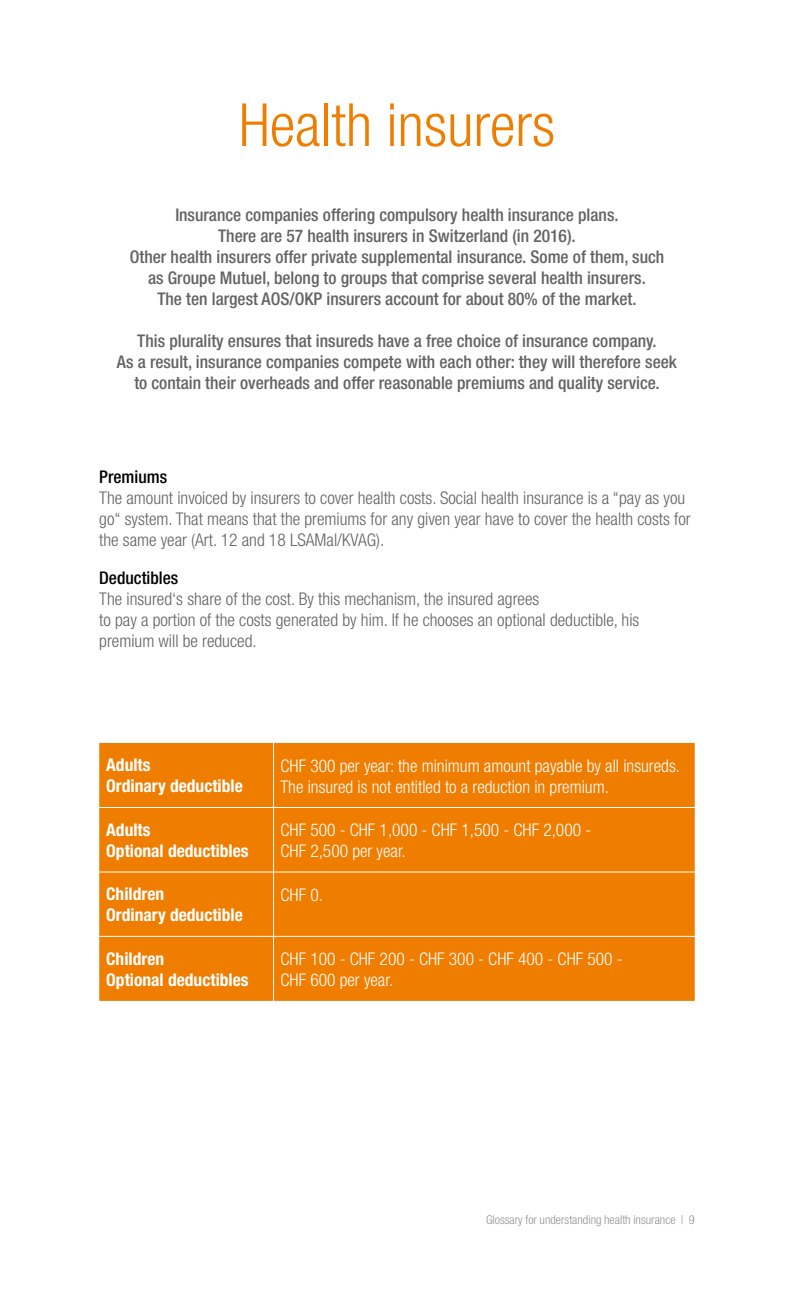
<style>
.page{position:relative;width:794px;height:1290px;background:#fff}
.page>*{position:absolute;margin:0;border:0;box-sizing:border-box;transform-origin:0 0}
.t1{font:300 condensed 59.5px "Helvetica Neue LT";color:#ef7d00}
.t2{font:500 condensed 17.5px/21px "Helvetica Neue LT";color:#646363;text-align:center}
.t3{font:300 condensed 17.5px/21px "Helvetica Neue LT";color:#646363}
.t4{font:300 condensed 17.5px/21px "Helvetica Neue LT";color:#fff}
.t5{font:700 condensed 17.5px/21px "Helvetica Neue LT";color:#fff}
.t6{font:500 condensed 17.5px "Helvetica Neue LT";color:#000}
.t7{font:300 condensed 12.25px "Helvetica Neue LT";color:#929292}
</style>
<div class="page">
<div style="left:99px;top:743px;width:595px;height:258px;background:#ef7d00"></div>
<hr style="left:273px;top:743px;width:1px;height:64px;background:#fff">
<hr style="left:99px;top:807px;width:174px;height:1px;background:#fff">
<hr style="left:273px;top:807px;width:421px;height:1px;background:#fff">
<hr style="left:273px;top:808px;width:1px;height:63px;background:#fff">
<hr style="left:99px;top:871px;width:174px;height:1px;background:#fff">
<hr style="left:273px;top:871px;width:421px;height:1px;background:#fff">
<hr style="left:273px;top:872px;width:1px;height:64px;background:#fff">
<hr style="left:99px;top:936px;width:174px;height:1px;background:#fff">
<hr style="left:273px;top:936px;width:421px;height:1px;background:#fff">
<hr style="left:273px;top:937px;width:1px;height:64px;background:#fff">
<h1 class="t1" style="left:239px;top:91px;width:318px">Health insurers</h1>
<p class="t2" style="left:130px;top:204px;width:536px">Insurance companies offering compulsory health insurance plans.<br>There are 57 health insurers in Switzerland (in 2016).<br>Other health insurers offer private supplemental insurance. Some of them, such as Groupe Mutuel, belong to groups that comprise several health insurers.<br>The ten largest AOS/OKP insurers account for about 80% of the market.</p>
<p class="t2" style="left:117px;top:330px;width:561px">This plurality ensures that insureds have a free choice of insurance company.<br>As a result, insurance companies compete with each other: they will therefore seek to contain their overheads and offer reasonable premiums and quality service.</p>
<p class="t6" style="left:99px;top:466px;width:69px">Premiums</p>
<p class="t3" style="left:99px;top:487px;width:593px">The amount invoiced by insurers to cover health costs. Social health insurance is a “pay as you go“ system. That means that the premiums for any given year have to cover the health costs for the same year (Art. 12 and 18 LSAMal/KVAG).</p>
<p class="t6" style="left:99px;top:567px;width:81px">Deductibles</p>
<p class="t3" style="left:99px;top:588px;width:541px">The insured‘s share of the cost. By this mechanism, the insured agrees<br>to pay a portion of the costs generated by him. If he chooses an optional deductible, his premium will be reduced.</p>
<p class="t5" style="left:106px;top:754px;width:138px">Adults<br>Ordinary deductible</p>
<p class="t4" style="left:280px;top:755px;width:401px">CHF 300 per year: the minimum amount payable by all insureds.<br>The insured is not entitled to a reduction in premium.</p>
<p class="t5" style="left:106px;top:819px;width:144px">Adults<br>Optional deductibles</p>
<p class="t4" style="left:280px;top:819px;width:312px">CHF 500 - CHF 1,000 - CHF 1,500 - CHF 2,000 -<br>CHF 2,500 per year.</p>
<p class="t5" style="left:106px;top:883px;width:138px">Children<br>Ordinary deductible</p>
<p class="t4" style="left:280px;top:884px;width:44px">CHF 0.</p>
<p class="t5" style="left:106px;top:948px;width:144px">Children<br>Optional deductibles</p>
<p class="t4" style="left:280px;top:948px;width:344px">CHF 100 - CHF 200 - CHF 300 - CHF 400 - CHF 500 -<br>CHF 600 per year.</p>
<p class="t7" style="left:486px;top:1212px;width:210px">Glossary for understanding health insurance | 9</p>
</div>
